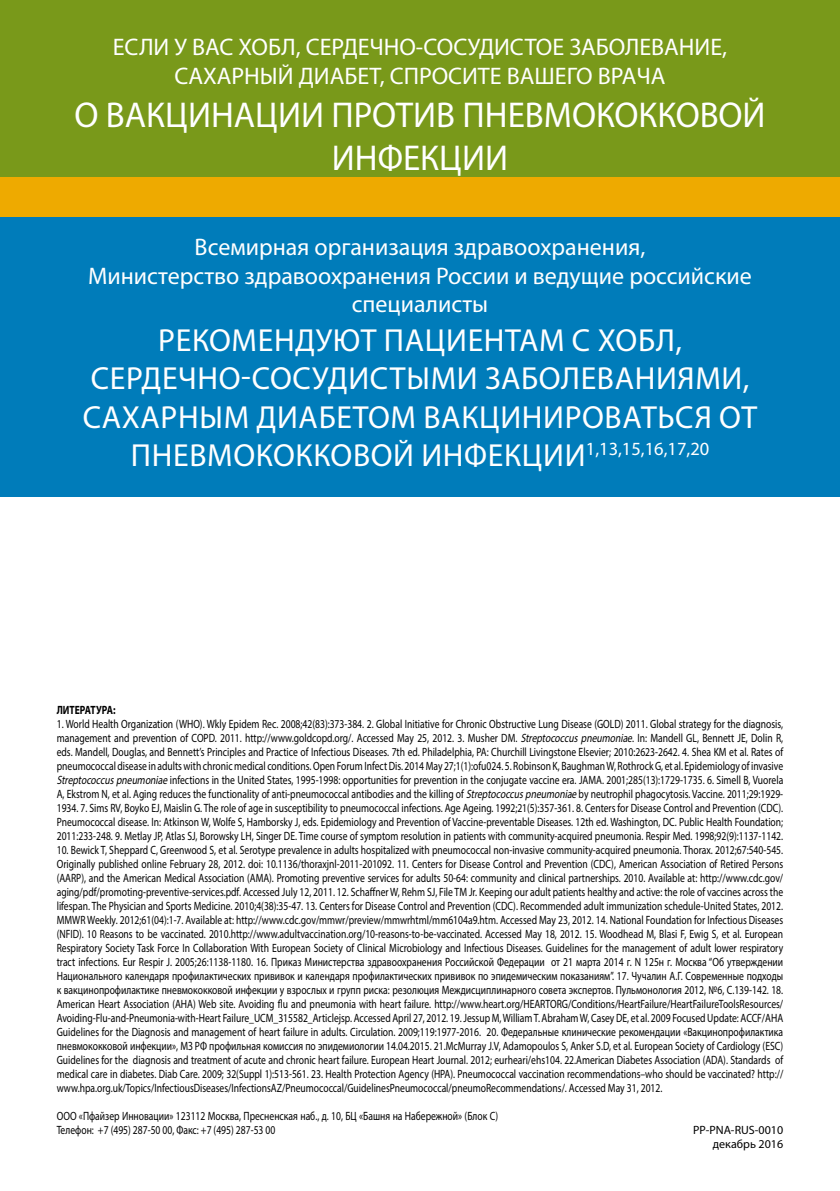
<style>
.page{position:relative;width:840px;height:1191px;background:#fff}
.page>*{position:absolute;margin:0;border:0;box-sizing:border-box;transform-origin:0 0}
.t1{font:36px/43.2px "Myriad Pro";color:#fff;text-align:center}
.t2{font:32px/38.4px "Myriad Pro";letter-spacing:.02em;color:#fff;text-align:center}
.t3{font:24px/28.8px "Myriad Pro";color:#fff;text-align:center}
.t4{font:12px/14px "Myriad Pro";color:#000;text-align:justify;scale:.8 1}
.t5{font:12px/14.4px "Myriad Pro";color:#000;text-align:right}
.t6{font:700 12px "Myriad Pro";color:#000;scale:.8 1}
.s1{font-style:italic}
</style>
<div class="page">
<div style="left:0;top:174px;width:839px;height:57px;background:#ea0"></div>
<div style="left:0;top:0;width:839px;height:177px;background:#79991a"></div>
<div style="left:0;top:217px;width:839px;height:280px;background:#007cba"></div>
<h3 class="t3" style="left:113px;top:32px;width:615px">ЕСЛИ У ВАС ХОБЛ, СЕРДЕЧНО-СОСУДИСТОЕ ЗАБОЛЕВАНИЕ,<br>САХАРНЫЙ ДИАБЕТ, СПРОСИТЕ ВАШЕГО ВРАЧА</h3>
<h1 class="t1" style="left:74px;top:93px;width:692px">О ВАКЦИНАЦИИ ПРОТИВ ПНЕВМОКОККОВОЙ<br>ИНФЕКЦИИ</h1>
<h3 class="t3" style="left:88px;top:232px;width:665px">Всемирная организация здравоохранения,<br>Министерство здравоохранения России и ведущие российские специалисты</h3>
<h2 class="t2" style="left:83px;top:320px;width:675px">РЕКОМЕНДУЮТ ПАЦИЕНТАМ С ХОБЛ, СЕРДЕЧНО-СОСУДИСТЫМИ ЗАБОЛЕВАНИЯМИ, САХАРНЫМ ДИАБЕТОМ ВАКЦИНИРОВАТЬСЯ ОТ ПНЕВМОКОККОВОЙ ИНФЕКЦИИ<sup>1,13,15,16,17,20</sup></h2>
<p class="t6" style="left:57px;top:702px;width:75px">ЛИТЕРАТУРА:</p>
<p class="t4" style="left:57px;top:716px;width:909px">1. World Health Organization (WHO). Wkly Epidem Rec. 2008;42(83):373-384. 2. Global Initiative for Chronic Obstructive Lung Disease (GOLD) 2011. Global strategy for the diagnosis, management and prevention of COPD. 2011. http://www.goldcopd.org/. Accessed May 25, 2012. 3. Musher DM. <span class="s1">Streptococcus pneumoniae</span>. In: Mandell GL, Bennett JE, Dolin R, eds. Mandell, Douglas, and Bennett’s Principles and Practice of Infectious Diseases. 7th ed. Philadelphia, PA: Churchill Livingstone Elsevier; 2010:2623-2642. 4. Shea KM et al. Rates of pneumococcal disease in adults with chronic medical conditions. Open Forum Infect Dis. 2014 May 27;1(1):ofu024. 5. Robinson K, Baughman W, Rothrock G, et al. Epidemiology of invasive <span class="s1">Streptococcuspneumoniae</span> infections in the United States, 1995-1998: opportunities for prevention in the conjugate vaccine era. JAMA. 2001;285(13):1729-1735. 6. Simell B, Vuorela A, Ekstrom N, et al. Aging reduces the functionality of anti-pneumococcal antibodies and the killing of <span class="s1">Streptococcuspneumoniae</span> by neutrophil phagocytosis. Vaccine. 2011;29:1929- 1934. 7. Sims RV, Boyko EJ, Maislin G. The role of age in susceptibility to pneumococcal infections. Age Ageing. 1992;21(5):357-361. 8. Centers for Disease Control and Prevention (CDC).<br>Pneumococcal disease. In: Atkinson W, Wolfe S, Hamborsky J, eds. Epidemiology and Prevention of Vaccine-preventable Diseases. 12th ed. Washington, DC. Public Health Foundation; 2011:233-248. 9. Metlay JP, Atlas SJ, Borowsky LH, Singer DE. Time course of symptom resolution in patients with community-acquired pneumonia. Respir Med. 1998;92(9):1137-1142.</p>
<p class="t4" style="left:57px;top:842px;width:909px">10. Bewick T, Sheppard C, Greenwood S, et al. Serotype prevalence in adults hospitalized with pneumococcal non-invasive community-acquired pneumonia. Thorax. 2012;67:540-545.<br>Originally published online February 28, 2012. doi: 10.1136/thoraxjnl-2011-201092. 11. Centers for Disease Control and Prevention (CDC), American Association of Retired Persons (AARP), and the American Medical Association (AMA). Promoting preventive services for adults 50-64: community and clinical partnerships. 2010. Available at: http://www.cdc.gov/ aging/pdf/promoting-preventive-services.pdf. Accessed July 12, 2011. 12. Schaffner W, Rehm SJ, File TM Jr. Keeping our adult patients healthy and active: the role of vaccines across the lifespan. The Physician and Sports Medicine. 2010;4(38):35-47. 13. Centers for Disease Control and Prevention (CDC). Recommended adult immunization schedule-United States, 2012.<br>MMWR Weekly. 2012;61(04):1-7. Available at: http://www.cdc.gov/mmwr/preview/mmwrhtml/mm6104a9.htm. Accessed May 23, 2012. 14. National Foundation for Infectious Diseases (NFID). 10 Reasons to be vaccinated. 2010.http://www.adultvaccination.org/10-reasons-to-be-vaccinated. Accessed May 18, 2012. 15. Woodhead M, Blasi F, Ewig S, et al. European Respiratory Society Task Force In Collaboration With European Society of Clinical Microbiology and Infectious Diseases. Guidelines for the management of adult lower respiratory tract infections. Eur Respir J. 2005;26:1138-1180. 16. Приказ Министерства здравоохранения Российской Федерации от 21 марта 2014 г. N 125н г. Москва “Об утверждении Национального календаря профилактических прививок и календаря профилактических прививок по эпидемическим показаниям”. 17. Чучалин А.Г. Современные подходы к вакцинопрофилактике пневмококковой инфекции у взрослых и групп риска: резолюция Междисциплинарного совета экспертов. Пульмонология 2012, №6, С.139-142. 18.<br>American Heart Association (AHA) Web site. Avoiding flu and pneumonia with heart failure. http://www.heart.org/HEARTORG/Conditions/HeartFailure/HeartFailureToolsResources/ Avoiding-Flu-and-Pneumonia-with-Heart Failure_UCM_315582_Articlejsp. Accessed April 27, 2012. 19. Jessup M, William T. Abraham W, Casey DE, et al. 2009 Focused Update: ACCF/AHA Guidelines for the Diagnosis and management of heart failure in adults. Circulation. 2009;119:1977-2016. 20. Федеральные клинические рекомендации «Вакцинопрофилактика пневмококковой инфекции», МЗ РФ профильная комиссия по эпидемиологии 14.04.2015. 21.McMurray J.V, Adamopoulos S, Anker S.D, et al. European Society of Cardiology (ESC)<br>Guidelines for the diagnosis and treatment of acute and chronic heart failure. European Heart Journal. 2012; eurheari/ehs104. 22.American Diabetes Association (ADA). Standards of medical care in diabetes. Diab Care. 2009; 32(Suppl 1):513-561. 23. Health Protection Agency (HPA). Pneumococcal vaccination recommendations–who should be vaccinated? http:// www.hpa.org.uk/Topics/InfectiousDiseases/InfectionsAZ/Pneumococcal/GuidelinesPneumococcal/pneumoRecommendations/. Accessed May 31, 2012.</p>
<p class="t5" style="left:692px;top:1122px;width:92px">PP-PNA-RUS-0010 декабрь 2016</p>
<p class="t4" style="left:57px;top:1109px;width:553px">ООО «Пфайзер Инновации» 123112 Москва, Пресненская наб., д. 10, БЦ «Башня на Набережной» (Блок С)<br>Телефон: +7 (495) 287-50 00, Факс: +7 (495) 287-53 00</p>
</div>
